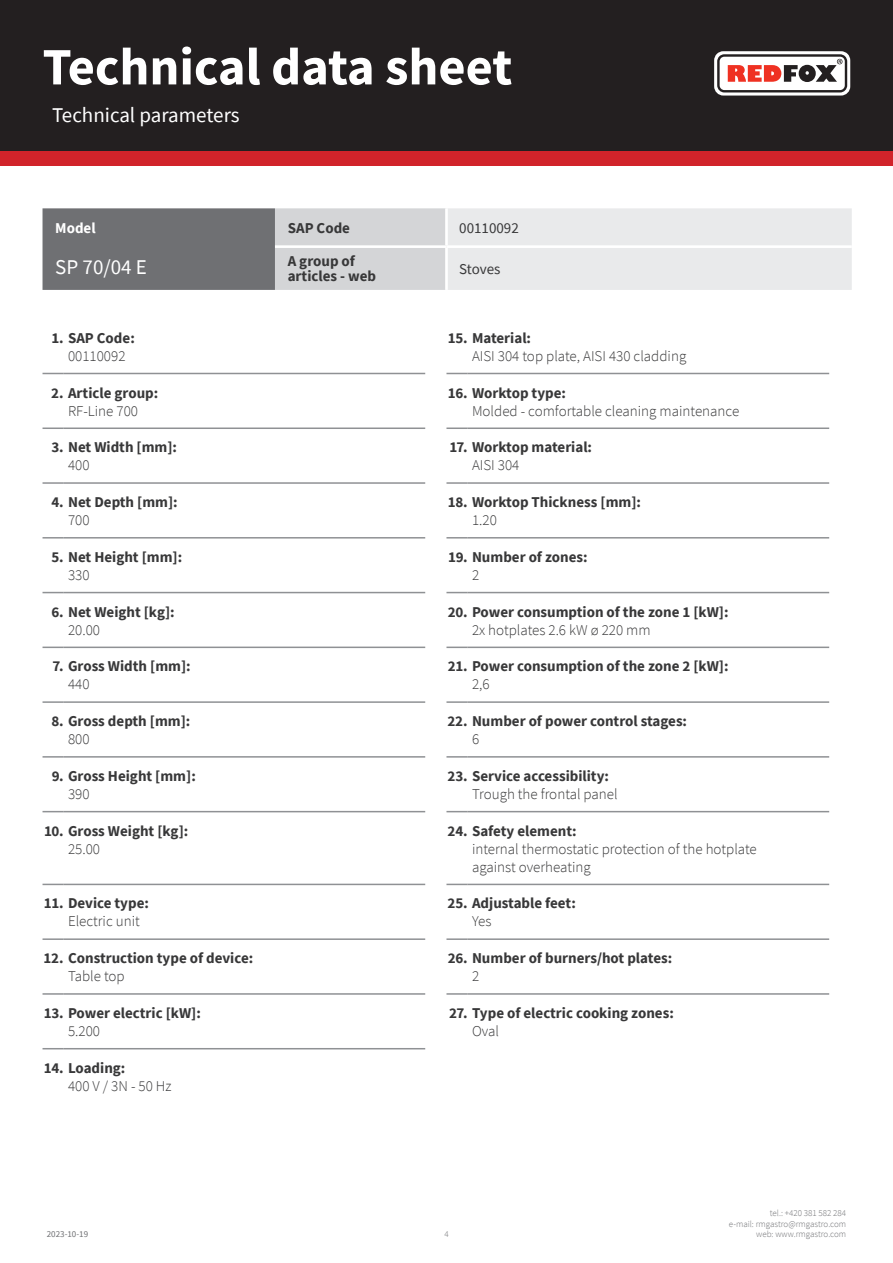
<style>
.page{position:relative;width:893px;height:1263px;background:#fff}
.page>*{position:absolute;margin:0;border:0;box-sizing:border-box;transform-origin:0 0}
.t1{font:700 52.5px "Source Sans Pro";color:#fff}
.kapitola{font:21px "Source Sans Pro";color:#fff}
.tabulka_-_headline{font:21px "Source Sans Pro";color:#fff}
.WebTechnicalNr{font:700 15px "Source Sans Pro";color:#383839}
.WebTechnicalValue{font:300 15px/18px "Source Sans Pro";color:#383839}
.tabulka_-_text{font:700 15px/15px "Source Sans Pro";color:#383839}
.tabulka_-_text-2{font:15px "Source Sans Pro";color:#383839}
.tabulka_-_text-3{font:700 15px "Source Sans Pro";color:#fff}
.t2{font:300 9px/10.8px "Source Sans Pro";color:#6f7073;text-align:right}
.t3{font:9px "Source Sans Pro";color:#6f7073}
</style>
<div class="page">
<div style="left:0;top:0;width:893px;height:166px;background:#d1232a"></div>
<div style="left:0;top:0;width:893px;height:151px;background:#231f20"></div>
<svg style="left:714px;top:51px;width:136px;height:45px"></svg>
<hr style="left:64px;top:373px;width:361px;height:1px;background:#8f9194">
<hr style="left:468px;top:373px;width:361px;height:1px;background:#8f9194">
<hr style="left:64px;top:427px;width:361px;height:2px;background:#8f9194">
<hr style="left:64px;top:482px;width:361px;height:2px;background:#8f9194">
<hr style="left:64px;top:537px;width:361px;height:1px;background:#8f9194">
<hr style="left:64px;top:592px;width:361px;height:1px;background:#8f9194">
<hr style="left:64px;top:647px;width:361px;height:1px;background:#8f9194">
<hr style="left:64px;top:701px;width:361px;height:2px;background:#8f9194">
<hr style="left:64px;top:756px;width:361px;height:2px;background:#8f9194">
<hr style="left:64px;top:811px;width:361px;height:1px;background:#8f9194">
<hr style="left:64px;top:884px;width:361px;height:1px;background:#8f9194">
<hr style="left:64px;top:938px;width:361px;height:2px;background:#8f9194">
<hr style="left:64px;top:993px;width:361px;height:2px;background:#8f9194">
<hr style="left:64px;top:1048px;width:361px;height:1px;background:#8f9194">
<hr style="left:468px;top:427px;width:361px;height:2px;background:#8f9194">
<hr style="left:468px;top:482px;width:361px;height:2px;background:#8f9194">
<hr style="left:468px;top:537px;width:361px;height:1px;background:#8f9194">
<hr style="left:468px;top:592px;width:361px;height:1px;background:#8f9194">
<hr style="left:468px;top:647px;width:361px;height:1px;background:#8f9194">
<hr style="left:468px;top:701px;width:361px;height:2px;background:#8f9194">
<hr style="left:468px;top:756px;width:361px;height:2px;background:#8f9194">
<hr style="left:468px;top:811px;width:361px;height:1px;background:#8f9194">
<hr style="left:468px;top:884px;width:361px;height:1px;background:#8f9194">
<hr style="left:468px;top:938px;width:361px;height:2px;background:#8f9194">
<hr style="left:468px;top:993px;width:361px;height:2px;background:#8f9194">
<hr style="left:446px;top:427px;width:22px;height:2px;background:#8f9194">
<hr style="left:446px;top:482px;width:22px;height:2px;background:#8f9194">
<svg style="left:446px;top:537px;width:22px;height:1px"></svg>
<svg style="left:446px;top:592px;width:22px;height:1px"></svg>
<svg style="left:446px;top:647px;width:22px;height:1px"></svg>
<hr style="left:446px;top:701px;width:22px;height:2px;background:#8f9194">
<hr style="left:446px;top:756px;width:22px;height:2px;background:#8f9194">
<svg style="left:446px;top:811px;width:22px;height:1px"></svg>
<svg style="left:446px;top:884px;width:22px;height:1px"></svg>
<hr style="left:446px;top:938px;width:22px;height:2px;background:#8f9194">
<hr style="left:446px;top:993px;width:22px;height:2px;background:#8f9194">
<svg style="left:43px;top:373px;width:21px;height:1px"></svg>
<svg style="left:446px;top:373px;width:22px;height:1px"></svg>
<hr style="left:43px;top:427px;width:21px;height:2px;background:#8f9194">
<hr style="left:43px;top:482px;width:21px;height:2px;background:#8f9194">
<svg style="left:43px;top:537px;width:21px;height:1px"></svg>
<svg style="left:43px;top:592px;width:21px;height:1px"></svg>
<svg style="left:43px;top:647px;width:21px;height:1px"></svg>
<hr style="left:43px;top:701px;width:21px;height:2px;background:#8f9194">
<hr style="left:43px;top:756px;width:21px;height:2px;background:#8f9194">
<svg style="left:43px;top:811px;width:21px;height:1px"></svg>
<svg style="left:43px;top:884px;width:21px;height:1px"></svg>
<hr style="left:43px;top:938px;width:21px;height:2px;background:#8f9194">
<hr style="left:43px;top:993px;width:21px;height:2px;background:#8f9194">
<svg style="left:43px;top:1048px;width:21px;height:1px"></svg>
<svg style="left:43px;top:208px;width:809px;height:82px;background:#c0c1c3"></svg>
<hr style="left:445px;top:208px;width:3px;height:37px;background:#fff">
<hr style="left:275px;top:245px;width:171px;height:3px;background:#fff">
<hr style="left:446px;top:245px;width:406px;height:3px;background:#fff">
<hr style="left:445px;top:248px;width:3px;height:42px;background:#fff">
<h1 class="t1" style="left:43px;top:31px;width:471px">Technical data sheet</h1>
<p class="kapitola" style="left:52px;top:101px;width:189px">Technical parameters</p>
<p class="tabulka_-_text-3" style="left:55px;top:218px;width:42px">Model</p>
<p class="tabulka_-_text" style="left:288px;top:220px;width:64px">SAP Code</p>
<p class="tabulka_-_text-2" style="left:459px;top:219px;width:61px">00110092</p>
<p class="tabulka_-_headline" style="left:55px;top:254px;width:93px">SP 70/04 E</p>
<p class="tabulka_-_text" style="left:288px;top:254px;width:90px">A group of articles - web</p>
<p class="tabulka_-_text-2" style="left:459px;top:259px;width:43px">Stoves</p>
<p class="WebTechnicalNr" style="left:51px;top:328px;width:85px">1. SAP Code:</p>
<p class="WebTechnicalValue" style="left:68px;top:347px;width:59px">00110092</p>
<p class="WebTechnicalNr" style="left:448px;top:328px;width:85px">15. Material:</p>
<p class="WebTechnicalValue" style="left:472px;top:347px;width:216px">AISI 304 top plate, AISI 430 cladding</p>
<p class="WebTechnicalNr" style="left:51px;top:382px;width:109px">2. Article group:</p>
<p class="WebTechnicalValue" style="left:68px;top:401px;width:72px">RF-Line 700</p>
<p class="WebTechnicalNr" style="left:448px;top:382px;width:120px">16. Worktop type:</p>
<p class="WebTechnicalValue" style="left:472px;top:401px;width:269px">Molded - comfortable cleaning maintenance</p>
<p class="WebTechnicalNr" style="left:52px;top:437px;width:127px">3. Net Width [mm]:</p>
<p class="WebTechnicalValue" style="left:68px;top:456px;width:23px">400</p>
<p class="WebTechnicalNr" style="left:450px;top:437px;width:144px">17. Worktop material:</p>
<p class="WebTechnicalValue" style="left:472px;top:456px;width:49px">AISI 304</p>
<p class="WebTechnicalNr" style="left:51px;top:492px;width:128px">4. Net Depth [mm]:</p>
<p class="WebTechnicalValue" style="left:68px;top:511px;width:23px">700</p>
<p class="WebTechnicalNr" style="left:448px;top:492px;width:195px">18. Worktop Thickness [mm]:</p>
<p class="WebTechnicalValue" style="left:472px;top:511px;width:26px">1.20</p>
<p class="WebTechnicalNr" style="left:52px;top:547px;width:132px">5. Net Height [mm]:</p>
<p class="WebTechnicalValue" style="left:68px;top:566px;width:23px">330</p>
<p class="WebTechnicalNr" style="left:448px;top:547px;width:141px">19. Number of zones:</p>
<p class="WebTechnicalValue" style="left:472px;top:566px;width:9px">2</p>
<p class="WebTechnicalNr" style="left:51px;top:601px;width:125px">6. Net Weight [kg]:</p>
<p class="WebTechnicalValue" style="left:68px;top:621px;width:34px">20.00</p>
<p class="WebTechnicalNr" style="left:448px;top:601px;width:282px">20. Power consumption of the zone 1 [kW]:</p>
<p class="WebTechnicalValue" style="left:472px;top:621px;width:180px">2x hotplates 2.6 kW ø 220 mm</p>
<p class="WebTechnicalNr" style="left:53px;top:656px;width:140px">7. Gross Width [mm]:</p>
<p class="WebTechnicalValue" style="left:68px;top:675px;width:23px">440</p>
<p class="WebTechnicalNr" style="left:448px;top:656px;width:282px">21. Power consumption of the zone 2 [kW]:</p>
<p class="WebTechnicalValue" style="left:472px;top:675px;width:19px">2,6</p>
<p class="WebTechnicalNr" style="left:51px;top:711px;width:140px">8. Gross depth [mm]:</p>
<p class="WebTechnicalValue" style="left:68px;top:730px;width:23px">800</p>
<p class="WebTechnicalNr" style="left:447px;top:711px;width:241px">22. Number of power control stages:</p>
<p class="WebTechnicalValue" style="left:472px;top:730px;width:9px">6</p>
<p class="WebTechnicalNr" style="left:52px;top:766px;width:146px">9. Gross Height [mm]:</p>
<p class="WebTechnicalValue" style="left:68px;top:785px;width:23px">390</p>
<p class="WebTechnicalNr" style="left:448px;top:766px;width:163px">23. Service accessibility:</p>
<p class="WebTechnicalValue" style="left:472px;top:785px;width:147px">Trough the frontal panel</p>
<p class="WebTechnicalNr" style="left:44px;top:820px;width:146px">10. Gross Weight [kg]:</p>
<p class="WebTechnicalValue" style="left:68px;top:840px;width:34px">25.00</p>
<p class="WebTechnicalNr" style="left:448px;top:820px;width:131px">24. Safety element:</p>
<p class="WebTechnicalValue" style="left:472px;top:840px;width:286px">internal thermostatic protection of the hotplate against overheating</p>
<p class="WebTechnicalNr" style="left:44px;top:893px;width:107px">11. Device type:</p>
<p class="WebTechnicalValue" style="left:68px;top:912px;width:73px">Electric unit</p>
<p class="WebTechnicalNr" style="left:448px;top:893px;width:130px">25. Adjustable feet:</p>
<p class="WebTechnicalValue" style="left:472px;top:912px;width:21px">Yes</p>
<p class="WebTechnicalNr" style="left:44px;top:948px;width:211px">12. Construction type of device:</p>
<p class="WebTechnicalValue" style="left:68px;top:967px;width:58px">Table top</p>
<p class="WebTechnicalNr" style="left:448px;top:948px;width:226px">26. Number of burners/hot plates:</p>
<p class="WebTechnicalValue" style="left:472px;top:967px;width:9px">2</p>
<p class="WebTechnicalNr" style="left:44px;top:1003px;width:159px">13. Power electric [kW]:</p>
<p class="WebTechnicalValue" style="left:68px;top:1022px;width:34px">5.200</p>
<p class="WebTechnicalNr" style="left:449px;top:1003px;width:226px">27. Type of electric cooking zones:</p>
<p class="WebTechnicalValue" style="left:472px;top:1022px;width:28px">Oval</p>
<p class="WebTechnicalNr" style="left:44px;top:1057px;width:83px">14. Loading:</p>
<p class="WebTechnicalValue" style="left:68px;top:1077px;width:105px">400 V / 3N - 50 Hz</p>
<p class="t3" style="left:47px;top:1229px;width:43px">2023-10-19</p>
<p class="t2" style="left:444px;top:1229px;width:6px">4</p>
<p class="t2" style="left:729px;top:1207px;width:119px">tel.: +420 381 582 284<br>e-mail: rmgastro@rmgastro.com web: www.rmgastro.com</p>
</div>
